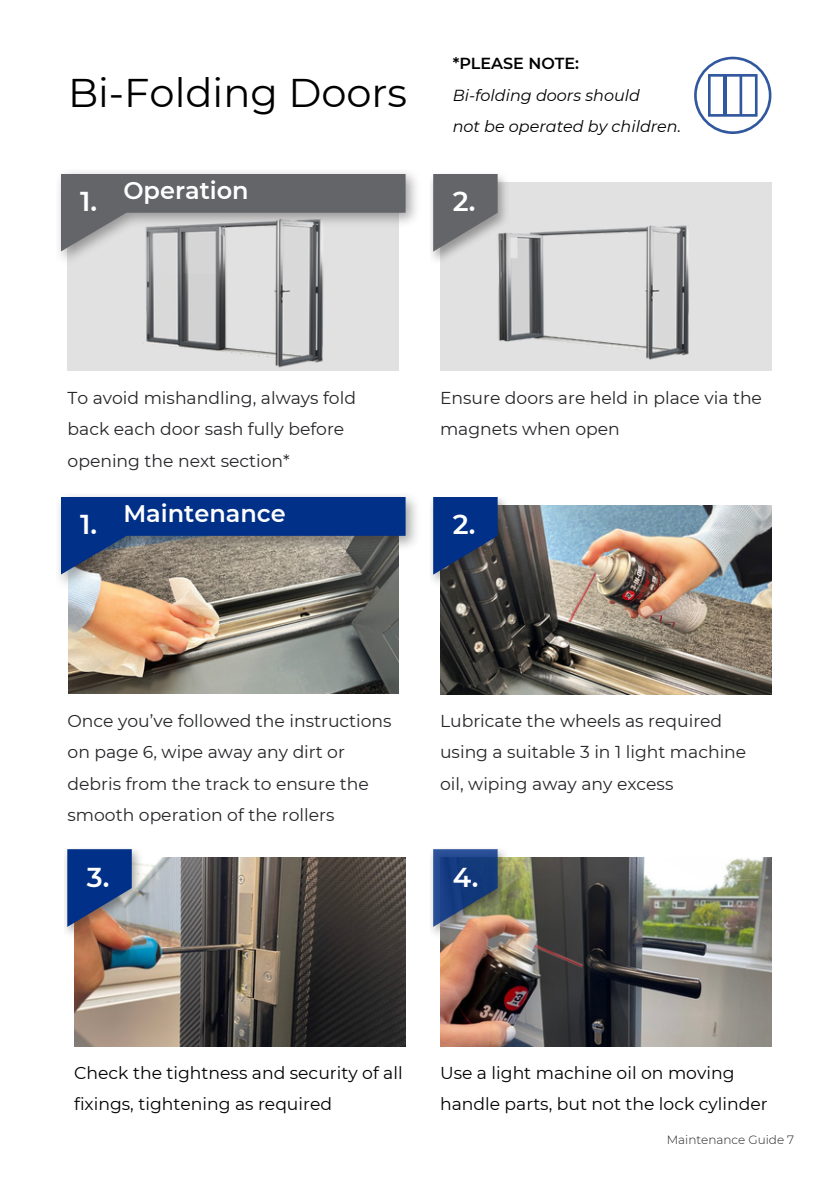
<style>
.page{position:relative;width:839px;height:1191px;background:#fff}
.page>*{position:absolute;margin:0;border:0;box-sizing:border-box;transform-origin:0 0}
.t1{font:40px "Montserrat";color:#000}
.t2{font:600 27.4px "Montserrat";color:#fff}
.t3{font:600 24px "Montserrat";color:#fff}
.t4{font:17.2px/31.6px "Montserrat";color:#252629}
.t5{font:17.2px/31.6px "Montserrat";color:#000}
.t6{font:italic 16px/31.6px "Montserrat";color:#000}
.t7{font:300 12px "Montserrat";color:#231f20}
.s1{font-weight:600;font-style:normal}
</style>
<div class="page">
<img style="left:74px;top:857px;width:332px;height:189px">
<img style="left:440px;top:505px;width:331px;height:189px">
<img style="left:68px;top:588px;width:330px;height:106px">
<div style="left:440px;top:182px;width:331px;height:188px;background:#e1e1e1"></div>
<div style="left:68px;top:182px;width:331px;height:188px;background:#e1e1e1"></div>
<img style="left:498px;top:225px;width:191px;height:135px">
<img style="left:77px;top:264px;width:312px;height:107px">
<img style="left:59px;top:172px;width:357px;height:92px">
<svg style="left:61px;top:174px;width:344px;height:78px"></svg>
<img style="left:430px;top:174px;width:78px;height:88px">
<svg style="left:433px;top:174px;width:64px;height:78px;background:#7c7d80"></svg>
<img style="left:59px;top:496px;width:357px;height:92px">
<svg style="left:61px;top:497px;width:344px;height:78px;background:#3f5782"></svg>
<img style="left:430px;top:497px;width:78px;height:89px">
<svg style="left:433px;top:497px;width:64px;height:78px;background:#143777"></svg>
<img style="left:64px;top:849px;width:78px;height:90px">
<svg style="left:67px;top:849px;width:65px;height:78px;background:#2d4a87"></svg>
<img style="left:440px;top:857px;width:331px;height:189px">
<img style="left:430px;top:849px;width:78px;height:90px">
<svg style="left:433px;top:849px;width:64px;height:78px;background:#3a5380"></svg>
<img style="left:563px;top:570px;width:35px;height:54px">
<svg style="left:694px;top:57px;width:77px;height:77px"></svg>
<hr style="left:723px;top:75px;width:3px;height:40px;background:#003087">
<hr style="left:739px;top:75px;width:3px;height:40px;background:#003087">
<img style="left:533px;top:940px;width:52px;height:29px">
<h4 class="t1" style="left:68px;top:68px;width:340px">Bi-Folding Doors</h4>
<h4 class="t2" style="left:80px;top:185px;width:19px">1.</h4>
<h2 class="t3" style="left:123px;top:176px;width:127px">Operation</h2>
<p class="t6" style="left:452px;top:48px;width:230px"><span class="s1">*PLEASE NOTE:<br></span>Bi-folding doors should<br>not be operated by children.</p>
<h3 class="t2" style="left:452px;top:185px;width:24px">2.</h3>
<p class="t4" style="left:68px;top:382px;width:290px">To avoid mishandling, always fold back each door sash fully before opening the next section*</p>
<p class="t2" style="left:80px;top:508px;width:19px">1.</p>
<p class="t3" style="left:123px;top:498px;width:164px">Maintenance</p>
<p class="t4" style="left:440px;top:382px;width:323px">Ensure doors are held in place via the magnets when open</p>
<p class="t2" style="left:452px;top:508px;width:24px">2.</p>
<h2 class="t4" style="left:68px;top:705px;width:325px">Once you’ve followed the instructions on page 6, wipe away any dirt or debris from the track to ensure the smooth operation of the rollers</h2>
<h2 class="t2" style="left:87px;top:860px;width:24px">3.</h2>
<p class="t4" style="left:440px;top:705px;width:308px">Lubricate the wheels as required using a suitable 3 in 1 light machine oil, wiping away any excess</p>
<h4 class="t2" style="left:452px;top:860px;width:27px">4.</h4>
<h3 class="t5" style="left:74px;top:1057px;width:330px">Check the tightness and security of all fixings, tightening as required</h3>
<h4 class="t5" style="left:440px;top:1057px;width:329px">Use a light machine oil on moving handle parts, but not the lock cylinder</h4>
<h1 class="t7" style="left:666px;top:1132px;width:129px">Maintenance Guide 7</h1>
</div>
